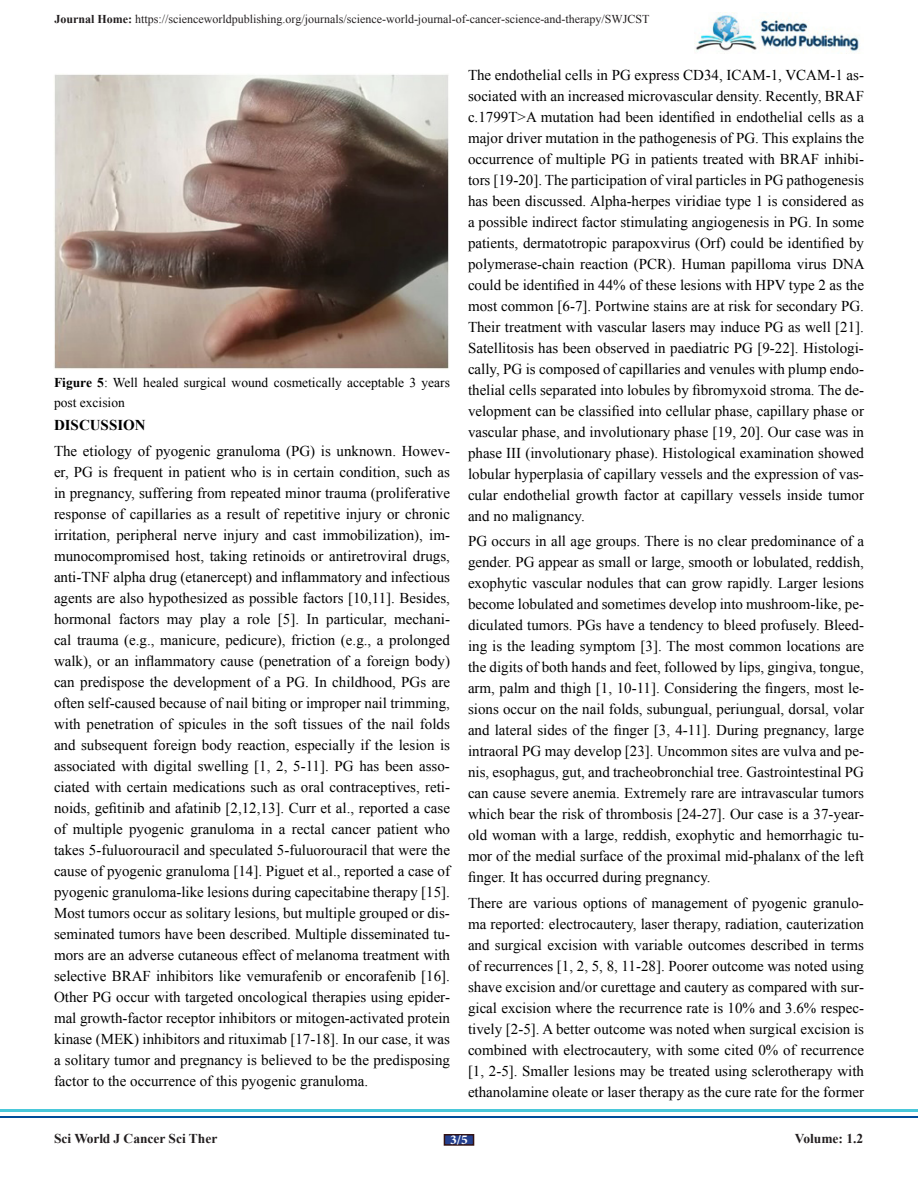
<style>
.page{position:relative;width:918px;height:1188px;background:#fff}
.page>*{position:absolute;margin:0;border:0;box-sizing:border-box;transform-origin:0 0}
.t1{font:15px/21px "Times New Roman";color:#000;text-align:justify}
.t2{font:700 15px "Times New Roman";color:#000}
.t3{font:13.5px/19.5px "Times New Roman";color:#000}
.t4{font:700 13.5px "Times New Roman";color:#231f20}
.t5{font:700 13.5px "Minion Pro";color:#fff}
.t6{font:12px "Times New Roman";color:#231f20}
.s1{font-weight:700}
</style>
<div class="page">
<img style="left:695px;top:13px;width:165px;height:41px">
<img style="left:54px;top:74px;width:395px;height:295px">
<hr style="left:0;top:1110px;width:918px;height:2px;background:#4ac8da">
<hr style="left:0;top:1116px;width:918px;height:2px;background:#004c99">
<div style="left:444px;top:1134px;width:30px;height:12px;background:#25408f;border:2px solid #331313"></div>
<p class="t6" style="left:55px;top:11px;width:597px"><span class="s1">Journal Home:</span> https://scienceworldpublishing.org/journals/science-world-journal-of-cancer-science-and-therapy/SWJCST</p>
<p class="t3" style="left:54px;top:373px;width:398px"><span class="s1">Figure 5</span>: Well healed surgical wound cosmetically acceptable 3 years post excision</p>
<p class="t2" style="left:54px;top:415px;width:93px">DISCUSSION</p>
<p class="t1" style="left:54px;top:440px;width:398px">The etiology of pyogenic granuloma (PG) is unknown. Howev&shy;er, PG is frequent in patient who is in certain condition, such as in pregnancy, suffering from repeated minor trauma (proliferative response of capillaries as a result of repetitive injury or chronic irritation, peripheral nerve injury and cast immobilization), im&shy;munocompromised host, taking retinoids or antiretroviral drugs, anti-TNF alpha drug (etanercept) and inflammatory and infectious agents are also hypothesized as possible factors [10,11]. Besides, hormonal factors may play a role [5]. In particular, mechani&shy;cal trauma (e.g., manicure, pedicure), friction (e.g., a prolonged walk), or an inflammatory cause (penetration of a foreign body) can predispose the development of a PG. In childhood, PGs are often self-caused because of nail biting or improper nail trimming, with penetration of spicules in the soft tissues of the nail folds and subsequent foreign body reaction, especially if the lesion is associated with digital swelling [1, 2, 5-11]. PG has been asso&shy;ciated with certain medications such as oral contraceptives, reti&shy;noids, gefitinib and afatinib [2,12,13]. Curr et al., reported a case of multiple pyogenic granuloma in a rectal cancer patient who takes 5-fuluorouracil and speculated 5-fuluorouracil that were the cause of pyogenic granuloma [14]. Piguet et al., reported a case of pyogenic granuloma-like lesions during capecitabine therapy [15].<br>Most tumors occur as solitary lesions, but multiple grouped or dis&shy;seminated tumors have been described. Multiple disseminated tu&shy;mors are an adverse cutaneous effect of melanoma treatment with selective BRAF inhibitors like vemurafenib or encorafenib [16].<br>Other PG occur with targeted oncological therapies using epider&shy;mal growth-factor receptor inhibitors or mitogen-activated protein kinase (MEK) inhibitors and rituximab [17-18]. In our case, it was a solitary tumor and pregnancy is believed to be the predisposing factor to the occurrence of this pyogenic granuloma.</p>
<p class="t1" style="left:468px;top:64px;width:398px">The endothelial cells in PG express CD34, ICAM-1, VCAM-1 as&shy;sociated with an increased microvascular density. Recently, BRAF c.1799T&gt;A mutation had been identified in endothelial cells as a major driver mutation in the pathogenesis of PG. This explains the occurrence of multiple PG in patients treated with BRAF inhibi&shy;tors [19-20]. The participation of viral particles in PG pathogenesis has been discussed. Alpha-herpes viridiae type 1 is considered as a possible indirect factor stimulating angiogenesis in PG. In some patients, dermatotropic parapoxvirus (Orf) could be identified by polymerase-chain reaction (PCR). Human papilloma virus DNA could be identified in 44% of these lesions with HPV type 2 as the most common [6-7]. Portwine stains are at risk for secondary PG.<br>Their treatment with vascular lasers may induce PG as well [21].<br>Satellitosis has been observed in paediatric PG [9-22]. Histologi&shy;cally, PG is composed of capillaries and venules with plump endo&shy;thelial cells separated into lobules by fibromyxoid stroma. The de&shy;velopment can be classified into cellular phase, capillary phase or vascular phase, and involutionary phase [19, 20]. Our case was in phase III (involutionary phase). Histological examination showed lobular hyperplasia of capillary vessels and the expression of vas&shy;cular endothelial growth factor at capillary vessels inside tumor and no malignancy.</p>
<p class="t1" style="left:468px;top:530px;width:398px">PG occurs in all age groups. There is no clear predominance of a gender. PG appear as small or large, smooth or lobulated, reddish, exophytic vascular nodules that can grow rapidly. Larger lesions become lobulated and sometimes develop into mushroom-like, pe&shy;diculated tumors. PGs have a tendency to bleed profusely. Bleed&shy;ing is the leading symptom [3]. The most common locations are the digits of both hands and feet, followed by lips, gingiva, tongue, arm, palm and thigh [1, 10-11]. Considering the fingers, most le&shy;sions occur on the nail folds, subungual, periungual, dorsal, volar and lateral sides of the finger [3, 4-11]. During pregnancy, large intraoral PG may develop [23]. Uncommon sites are vulva and pe&shy;nis, esophagus, gut, and tracheobronchial tree. Gastrointestinal PG can cause severe anemia. Extremely rare are intravascular tumors which bear the risk of thrombosis [24-27]. Our case is a 37-year&shy;old woman with a large, reddish, exophytic and hemorrhagic tu&shy;mor of the medial surface of the proximal mid-phalanx of the left finger. It has occurred during pregnancy.</p>
<p class="t1" style="left:468px;top:892px;width:398px">There are various options of management of pyogenic granulo&shy;ma reported: electrocautery, laser therapy, radiation, cauterization and surgical excision with variable outcomes described in terms of recurrences [1, 2, 5, 8, 11-28]. Poorer outcome was noted using shave excision and/or curettage and cautery as compared with sur&shy;gical excision where the recurrence rate is 10% and 3.6% respec&shy;tively [2-5]. A better outcome was noted when surgical excision is combined with electrocautery, with some cited 0% of recurrence [1, 2-5]. Smaller lesions may be treated using sclerotherapy with ethanolamine oleate or laser therapy as the cure rate for the former</p>
<p class="t4" style="left:54px;top:1129px;width:165px">Sci World J Cancer Sci Ther</p>
<p class="t5" style="left:450px;top:1130px;width:19px">3/5</p>
<p class="t4" style="left:795px;top:1129px;width:70px">Volume: 1.2</p>
</div>
